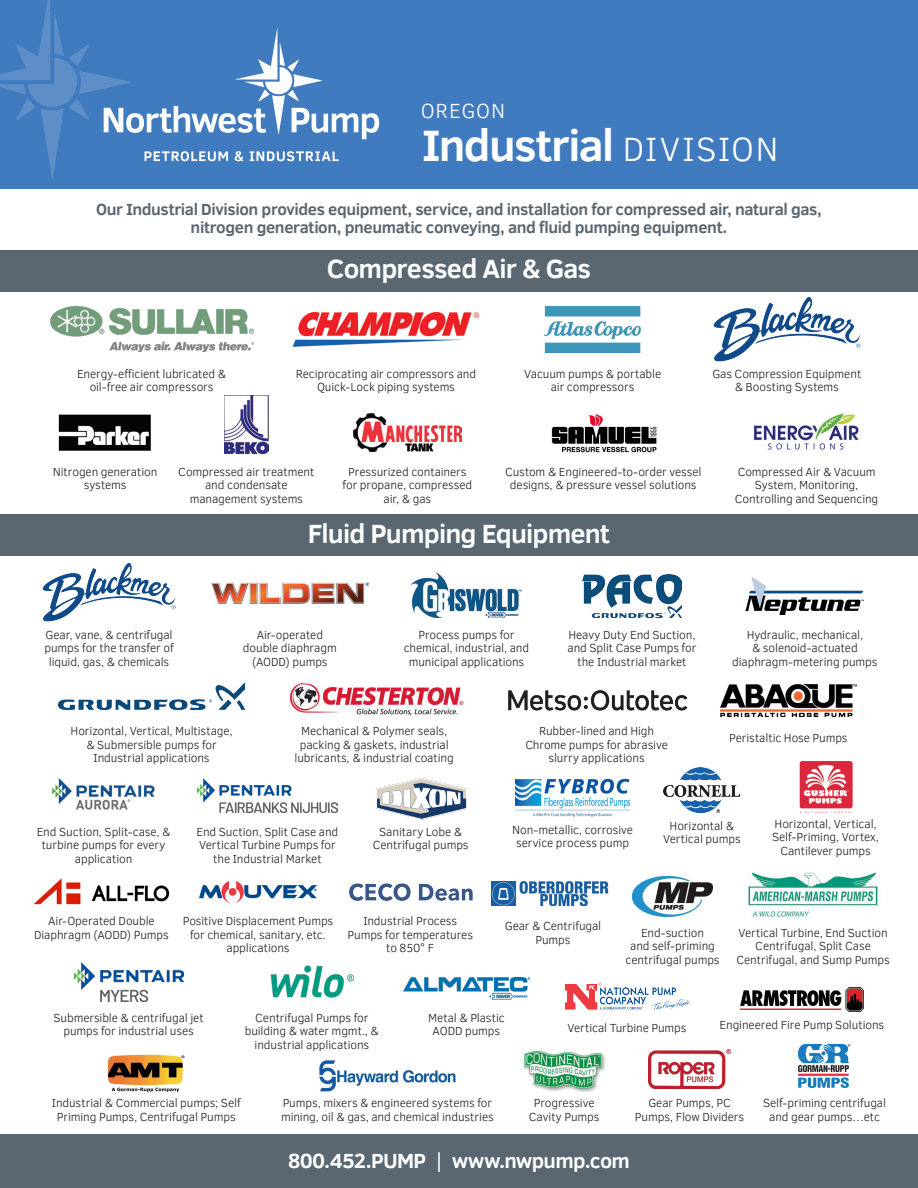
<style>
.page{position:relative;width:918px;height:1188px;background:#fff}
.page>*{position:absolute;margin:0;border:0;box-sizing:border-box;transform-origin:0 0}
.t1{font:700 45px "Clear Sans";letter-spacing:-.035em;color:#fff}
.t2{font:700 27px "Clear Sans";letter-spacing:-.03em;color:#fff}
.t3{font:700 21px "Clear Sans";letter-spacing:-.03em;color:#fff}
.t4{font:300 21px "Clear Sans";letter-spacing:.045em;color:#fff}
.t5{font:700 16.5px/18px "Clear Sans";letter-spacing:-.025em;color:#5a6670;text-align:center}
.t6{font:300 12px/13.5px "Clear Sans";letter-spacing:-.01em;color:#231f20;text-align:center}
.s1{font-weight:300;font-size:34.5px}
.s2{font-weight:400}
</style>
<div class="page">
<div style="left:0;top:0;width:918px;height:189px;background:#417bbf"></div>
<div style="left:0;top:1134px;width:918px;height:54px;background:#5a6670"></div>
<svg style="left:0;top:0;width:379px;height:179px"></svg>
<div style="left:0;top:250px;width:918px;height:42px;background:#5a6670"></div>
<img style="left:224px;top:396px;width:44px;height:58px">
<img style="left:58px;top:414px;width:93px;height:36px">
<img style="left:353px;top:413px;width:109px;height:40px">
<img style="left:755px;top:413px;width:104px;height:37px">
<img style="left:551px;top:413px;width:106px;height:40px">
<img style="left:289px;top:682px;width:175px;height:34px">
<div style="left:0;top:515px;width:918px;height:41px;background:#5a6670"></div>
<img style="left:410px;top:572px;width:112px;height:47px">
<img style="left:508px;top:690px;width:180px;height:21px">
<img style="left:58px;top:682px;width:187px;height:27px">
<img style="left:349px;top:883px;width:124px;height:18px">
<img style="left:799px;top:761px;width:53px;height:52px">
<img style="left:516px;top:778px;width:114px;height:38px">
<img style="left:740px;top:987px;width:123px;height:24px">
<img style="left:664px;top:767px;width:76px;height:46px">
<img style="left:797px;top:1044px;width:54px;height:44px">
<img style="left:319px;top:1060px;width:137px;height:32px">
<img style="left:42px;top:563px;width:134px;height:59px">
<img style="left:583px;top:575px;width:98px;height:42px">
<img style="left:565px;top:982px;width:126px;height:28px">
<img style="left:523px;top:1051px;width:82px;height:41px">
<img style="left:633px;top:877px;width:79px;height:40px">
<img style="left:492px;top:881px;width:117px;height:24px">
<img style="left:108px;top:1054px;width:77px;height:39px">
<img style="left:52px;top:778px;width:103px;height:32px">
<img style="left:270px;top:965px;width:84px;height:33px">
<img style="left:649px;top:1050px;width:82px;height:38px">
<img style="left:199px;top:881px;width:118px;height:22px">
<img style="left:212px;top:582px;width:156px;height:22px">
<img style="left:198px;top:778px;width:139px;height:34px">
<img style="left:74px;top:962px;width:109px;height:40px">
<img style="left:720px;top:684px;width:137px;height:32px">
<img style="left:34px;top:878px;width:136px;height:27px">
<img style="left:403px;top:977px;width:127px;height:22px">
<img style="left:746px;top:577px;width:118px;height:37px">
<img style="left:713px;top:297px;width:147px;height:65px">
<img style="left:292px;top:311px;width:188px;height:36px">
<img style="left:545px;top:305px;width:96px;height:48px">
<img style="left:50px;top:307px;width:203px;height:45px">
<img style="left:748px;top:872px;width:132px;height:46px">
<img style="left:377px;top:778px;width:89px;height:42px">
<p class="t4" style="left:421px;top:97px;width:86px">OREGON</p>
<p class="t1" style="left:422px;top:113px;width:358px">Industrial <span class="s1">DIVISION</span></p>
<p class="t5" style="left:96px;top:200px;width:727px">Our Industrial Division provides equipment, service, and installation for compressed air, natural gas, nitrogen generation, pneumatic conveying, and fluid pumping equipment.</p>
<p class="t2" style="left:327px;top:249px;width:266px">Compressed Air &amp; Gas</p>
<p class="t6" style="left:77px;top:367px;width:151px">Energy-efficient lubricated &amp; oil-free air compressors</p>
<p class="t6" style="left:712px;top:367px;width:150px">Gas Compression Equipment &amp; Boosting Systems</p>
<p class="t6" style="left:296px;top:367px;width:182px">Reciprocating air compressors and<br>Quick-Lock piping systems</p>
<p class="t6" style="left:524px;top:367px;width:139px">Vacuum pumps &amp; portable</p>
<p class="t6" style="left:551px;top:380px;width:85px">air compressors</p>
<p class="t6" style="left:53px;top:465px;width:106px">Nitrogen generation systems</p>
<p class="t6" style="left:343px;top:465px;width:131px">Pressurized containers for propane, compressed air, &amp; gas</p>
<p class="t6" style="left:178px;top:465px;width:138px">Compressed air treatment and condensate management systems</p>
<p class="t6" style="left:735px;top:465px;width:145px">Compressed Air &amp; Vacuum<br>System, Monitoring,<br>Controlling and Sequencing</p>
<p class="t6" style="left:505px;top:465px;width:198px">Custom &amp; Engineered-to-order vessel designs, &amp; pressure vessel solutions</p>
<p class="t2" style="left:308px;top:514px;width:304px">Fluid Pumping Equipment</p>
<p class="t6" style="left:44px;top:628px;width:131px">Gear, vane, &amp; centrifugal pumps for the transfer of liquid, gas, &amp; chemicals</p>
<p class="t6" style="left:568px;top:628px;width:130px">Heavy Duty End Suction, and Split Case Pumps for the Industrial market</p>
<p class="t6" style="left:243px;top:628px;width:95px">Air-operated double diaphragm (AODD) pumps</p>
<p class="t6" style="left:404px;top:628px;width:127px">Process pumps for chemical, industrial, and municipal applications</p>
<p class="t6" style="left:71px;top:724px;width:164px">Horizontal, Vertical, Multistage, &amp; Submersible pumps for<br>Industrial applications</p>
<p class="t6" style="left:295px;top:724px;width:161px">Mechanical &amp; Polymer seals, packing &amp; gaskets, industrial lubricants, &amp; industrial coating</p>
<p class="t6" style="left:525px;top:724px;width:144px">Rubber-lined and High<br>Chrome pumps for abrasive slurry applications</p>
<p class="t6" style="left:732px;top:628px;width:147px">Hydraulic, mechanical,<br>&amp; solenoid-actuated diaphragm-metering pumps</p>
<p class="t6" style="left:729px;top:731px;width:120px">Peristaltic Hose Pumps</p>
<p class="t6" style="left:37px;top:825px;width:135px">End Suction, Split-case, &amp; turbine pumps for every application</p>
<p class="t6" style="left:197px;top:825px;width:143px">End Suction, Split Case and<br>Vertical Turbine Pumps for the Industrial Market</p>
<p class="t6" style="left:373px;top:825px;width:97px">Sanitary Lobe &amp;<br>Centrifugal pumps</p>
<p class="t6" style="left:663px;top:819px;width:79px">Horizontal &amp;<br>Vertical pumps</p>
<p class="t6" style="left:512px;top:823px;width:122px">Non-metallic, corrosive service process pump</p>
<p class="t6" style="left:772px;top:817px;width:109px">Horizontal, Vertical,<br>Self-Priming, Vortex,<br>Cantilever pumps</p>
<p class="t6" style="left:34px;top:914px;width:136px">Air-Operated Double<br>Diaphragm (AODD) Pumps</p>
<p class="t6" style="left:183px;top:914px;width:152px">Positive Displacement Pumps for chemical, sanitary, etc. applications</p>
<p class="t6" style="left:348px;top:914px;width:127px">Industrial Process<br>Pumps for temperatures to 850° F</p>
<p class="t6" style="left:505px;top:919px;width:98px">Gear &amp; Centrifugal<br>Pumps</p>
<p class="t6" style="left:626px;top:926px;width:96px">End-suction<br>and self-priming centrifugal pumps</p>
<p class="t6" style="left:736px;top:926px;width:155px">Vertical Turbine, End Suction<br>Centrifugal, Split Case<br>Centrifugal, and Sump Pumps</p>
<p class="t6" style="left:54px;top:1011px;width:152px">Submersible &amp; centrifugal jet pumps for industrial uses</p>
<p class="t6" style="left:245px;top:1011px;width:136px">Centrifugal Pumps for building &amp; water mgmt., &amp; industrial applications</p>
<p class="t6" style="left:428px;top:1011px;width:78px">Metal &amp; Plastic<br>AODD pumps</p>
<p class="t6" style="left:567px;top:1021px;width:121px">Vertical Turbine Pumps</p>
<p class="t6" style="left:720px;top:1018px;width:166px">Engineered Fire Pump Solutions</p>
<p class="t6" style="left:52px;top:1096px;width:190px">Industrial &amp; Commercial pumps; Self<br>Priming Pumps, Centrifugal Pumps</p>
<p class="t6" style="left:635px;top:1096px;width:111px">Gear Pumps, PC<br>Pumps, Flow Dividers</p>
<p class="t6" style="left:281px;top:1096px;width:214px;text-align:left">Pumps, mixers &amp; engineered systems for mining, oil &amp; gas, and chemical industries</p>
<p class="t6" style="left:529px;top:1096px;width:72px">Progressive<br>Cavity Pumps</p>
<p class="t6" style="left:763px;top:1096px;width:125px">Self-priming centrifugal and gear pumps…etc</p>
<p class="t3" style="left:288px;top:1146px;width:343px">800.452.PUMP <span class="s2">|</span> www.nwpump.com</p>
</div>
